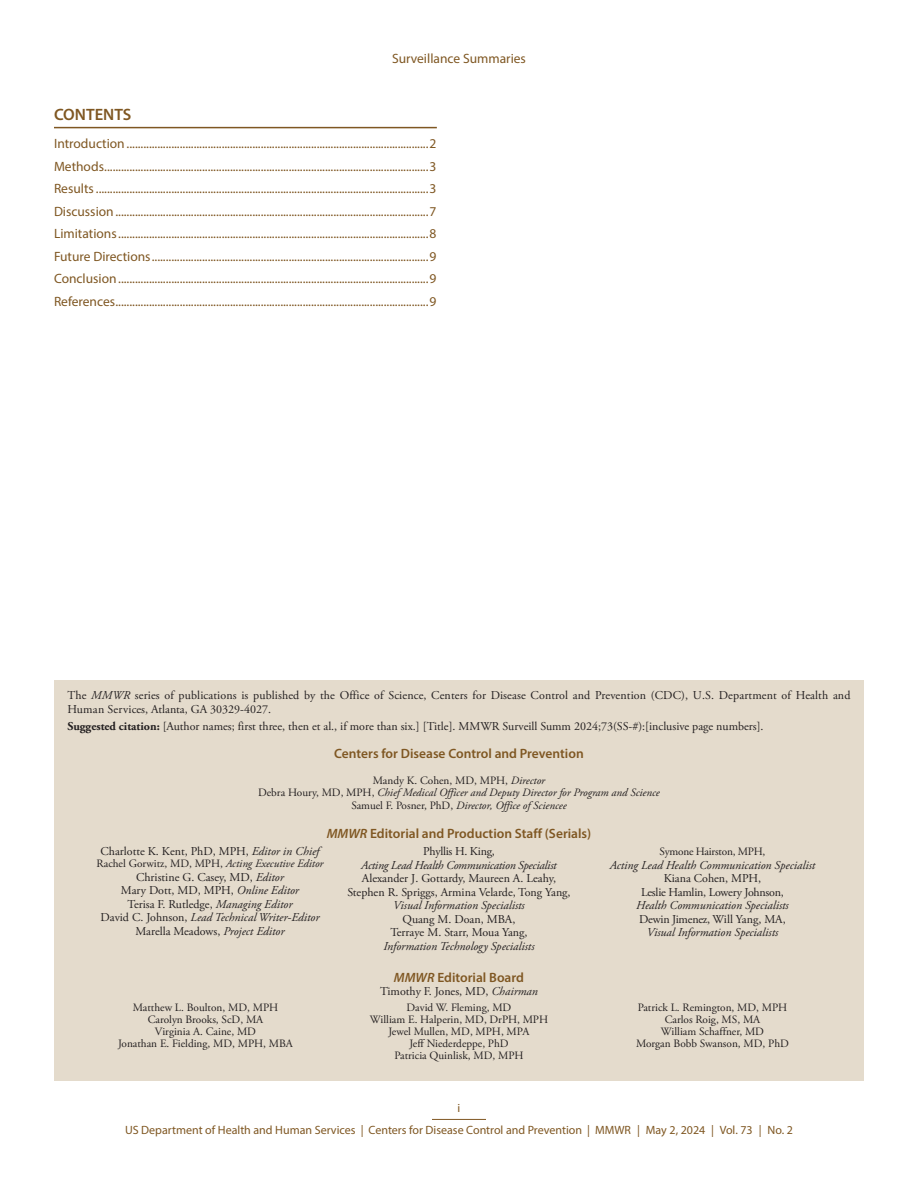
<style>
.page{position:relative;width:918px;height:1188px;background:#fff}
.page>*{position:absolute;margin:0;border:0;box-sizing:border-box;transform-origin:0 0}
.contents_ss{font:600 16.5px "Myriad Pro";color:#7f5722}
.t1{font:13.5px "Myriad Pro";color:#7f5722}
.t2{font:600 13.5px "Myriad Pro";color:#7f5722}
.t3{font:12px/13.5px "Adobe Garamond Pro";color:#231f20;text-align:center}
.t4{font:italic 12px "Adobe Garamond Pro";color:#231f20}
.t5{font:12px/21.8px "Myriad Pro";color:#7f5722;text-align:center}
.t6{font:12px/13.5px "Adobe Garamond Pro";letter-spacing:-.02em;color:#231f20;text-align:center}
.t7{font:italic 12px "Adobe Garamond Pro";letter-spacing:-.02em;color:#231f20}
.t8{font:11.25px/12px "Adobe Garamond Pro";color:#231f20;text-align:center}
.t9{font:italic 11.25px/12px "Adobe Garamond Pro";color:#231f20;text-align:center}
.t10{font:11.25px "Adobe Garamond Pro";letter-spacing:-.02em;color:#231f20}
.s1{font-style:italic}
.s2{font-weight:700}
.s3{font-style:normal}
</style>
<div class="page">
<div style="left:54px;top:680px;width:810px;height:401px;background:#e4dbcc"></div>
<hr style="left:432px;top:1119px;width:54px;height:1px;background:#7f5722">
<hr style="left:54px;top:127px;width:383px;height:1px;background:#7f5722">
<p class="t1" style="left:392px;top:51px;width:135px">Surveillance Summaries</p>
<p class="contents_ss" style="left:54px;top:104px;width:79px">CONTENTS</p>
<p class="t1" style="left:54px;top:135px;width:384px">Introduction ............................................................................................................2</p>
<p class="t1" style="left:54px;top:158px;width:384px">Methods....................................................................................................................3</p>
<p class="t1" style="left:54px;top:180px;width:384px">Results.......................................................................................................................3</p>
<p class="t1" style="left:54px;top:203px;width:384px">Discussion................................................................................................................7</p>
<p class="t1" style="left:54px;top:225px;width:384px">Limitations...............................................................................................................8</p>
<p class="t1" style="left:54px;top:248px;width:384px">Future Directions...................................................................................................9</p>
<p class="t1" style="left:54px;top:270px;width:384px">Conclusion...............................................................................................................9</p>
<p class="t1" style="left:54px;top:293px;width:384px">References................................................................................................................9</p>
<p class="t3" style="left:68px;top:689px;width:785px;text-align:left">The <span class="s1">MMWR</span> series of publications is published by the Office of Science, Centers for Disease Control and Prevention (CDC), U.S. Department of Health and<br>Human Services, Atlanta, GA 30329-4027.</p>
<p class="t3" style="left:68px;top:720px;width:698px"><span class="s2">Suggested citation:</span> [Author names; first three, then et al., if more than six.] [Title]. MMWR Surveill Summ 2024;73(SS-#):[inclusive page numbers].</p>
<p class="t2" style="left:334px;top:745px;width:251px">Centers for Disease Control and Prevention</p>
<p class="t9" style="left:258px;top:774px;width:403px"><span class="s3">Mandy K. Cohen, MD, MPH,</span> Director<br><span class="s3">Debra Houry, MD, MPH,</span> Chief Medical Officer and Deputy Director for Program and Science</p>
<p class="t9" style="left:351px;top:800px;width:217px"><span class="s3">Samuel F. Posner, PhD,</span> Director, Office of Sciencee</p>
<p class="t2" style="left:327px;top:825px;width:266px"><span class="s1">MMWR</span> Editorial and Production Staff (Serials)</p>
<p class="t3" style="left:101px;top:845px;width:220px">Charlotte K. Kent, PhD, MPH, <span class="s1">Editor in Chief</span></p>
<p class="t8" style="left:97px;top:858px;width:228px">Rachel Gorwitz, MD, MPH, <span class="s1">Acting Executive Editor</span></p>
<p class="t3" style="left:101px;top:870px;width:220px">Christine G. Casey, MD, <span class="s1">Editor<br></span>Mary Dott, MD, MPH, <span class="s1">Online Editor<br></span>Terisa F. Rutledge, <span class="s1">Managing Editor<br></span>David C. Johnson, <span class="s1">Lead Technical Writer-Editor </span>Marella Meadows, <span class="s1">Project Editor</span></p>
<p class="t6" style="left:423px;top:845px;width:73px">Phyllis H. King,</p>
<p class="t7" style="left:361px;top:858px;width:197px">Acting Lead Health Communication Specialist</p>
<p class="t3" style="left:347px;top:872px;width:225px">Alexander J. Gottardy, Maureen A. Leahy,<br>Stephen R. Spriggs, Armina Velarde, Tong Yang,</p>
<p class="t4" style="left:393px;top:898px;width:133px">Visual Information Specialists</p>
<p class="t3" style="left:390px;top:912px;width:139px">Quang M. Doan, MBA,<br>Terraye M. Starr, Moua Yang,</p>
<p class="t4" style="left:383px;top:939px;width:153px">Information Technology Specialists</p>
<p class="t2" style="left:394px;top:969px;width:132px"><span class="s1">MMWR</span> Editorial Board</p>
<p class="t3" style="left:380px;top:985px;width:159px">Timothy F. Jones, MD, <span class="s1">Chairman</span></p>
<p class="t10" style="left:660px;top:845px;width:107px">Symone Hairston, MPH,</p>
<p class="t4" style="left:610px;top:858px;width:207px">Acting Lead Health Communication Specialist</p>
<p class="t6" style="left:641px;top:872px;width:144px">Kiana Cohen, MPH,<br>Leslie Hamlin, Lowery Johnson,</p>
<p class="t4" style="left:636px;top:898px;width:154px">Health Communication Specialists</p>
<p class="t6" style="left:639px;top:912px;width:148px">Dewin Jimenez, Will Yang, MA,</p>
<p class="t4" style="left:647px;top:925px;width:133px">Visual Information Specialists</p>
<p class="t8" style="left:118px;top:1002px;width:176px">Matthew L. Boulton, MD, MPH<br>Carolyn Brooks, ScD, MA<br>Virginia A. Caine, MD<br>Jonathan E. Fielding, MD, MPH, MBA</p>
<p class="t8" style="left:370px;top:1002px;width:180px">David W. Fleming, MD<br>William E. Halperin, MD, DrPH, MPH<br>Jewel Mullen, MD, MPH, MPA<br>Jeff Niederdeppe, PhD<br>Patricia Quinlisk, MD, MPH</p>
<p class="t8" style="left:636px;top:1002px;width:154px">Patrick L. Remington, MD, MPH<br>Carlos Roig, MS, MA<br>William Schaffner, MD<br>Morgan Bobb Swanson, MD, PhD</p>
<p class="t5" style="left:125px;top:1097px;width:669px">i<br>US Department of Health and Human Services | Centers for Disease Control and Prevention | MMWR | May 2, 2024 | Vol. 73 | No. 2</p>
</div>
